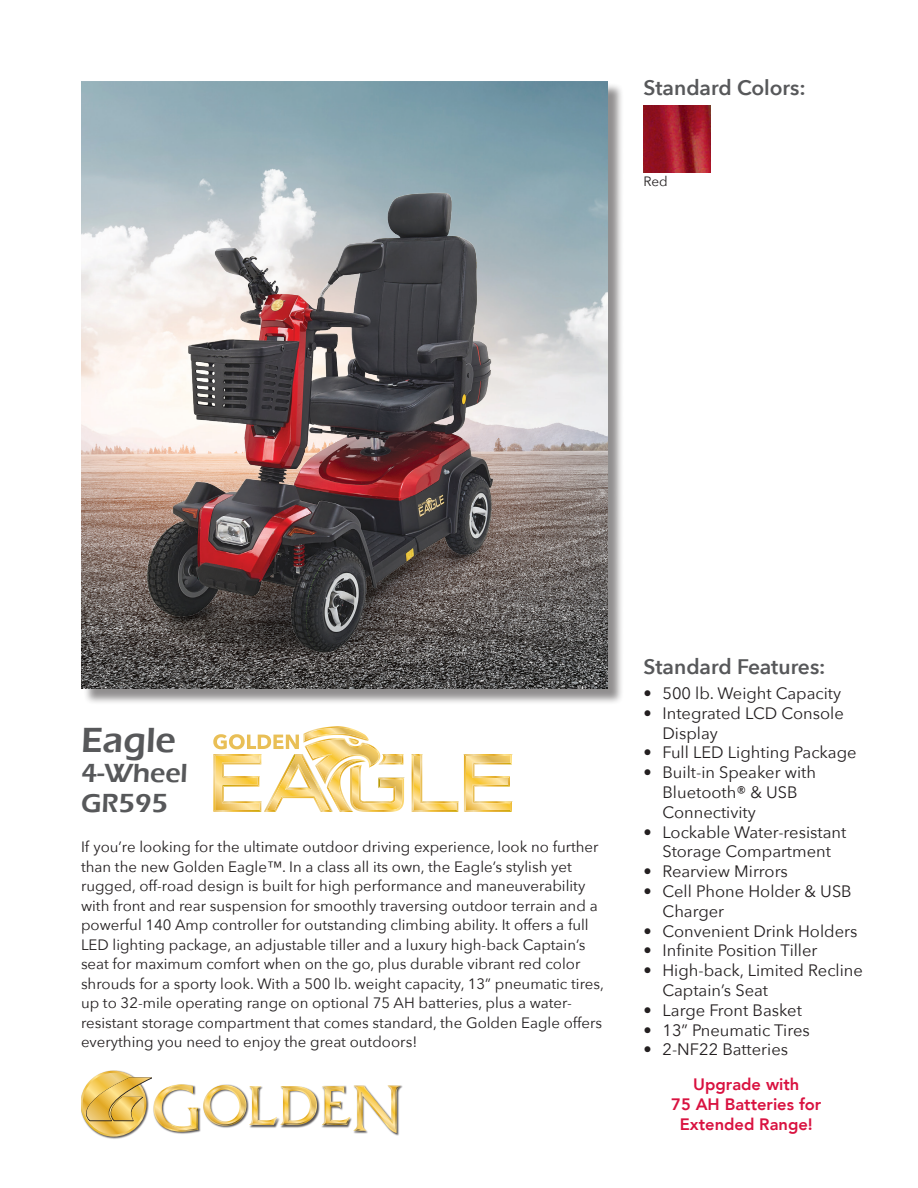
<style>
.page{position:relative;width:918px;height:1188px;background:#fff}
.page>*{position:absolute;margin:0;border:0;box-sizing:border-box;transform-origin:0 0}
.t1{font:600 36px "Eras ITC";color:#57585a}
.t2{font:600 27px "Eras ITC";color:#57585a}
.t3{font:600 21px "Avenir Next";color:#57585a}
.t4{font:16.5px/19.8px "Avenir Next";color:#231f20}
.t5{font:800 16.5px/19.8px "Avenir LT";color:#d91240;text-align:center}
.t6{font:15px/19.5px "Avenir Next";color:#231f20}
.t7{font:13.5px "Avenir Next";color:#231f20}
</style>
<div class="page">
<div style="left:83px;top:83px;width:541px;height:622px;background:#231f20;opacity:.5"></div>
<img style="left:81px;top:81px;width:527px;height:607px">
<img style="left:104px;top:1070px;width:21px;height:69px">
<svg style="left:81px;top:1071px;width:319px;height:66px"></svg>
<img style="left:644px;top:105px;width:67px;height:67px">
<svg style="left:412px;top:754px;width:46px;height:58px"></svg>
<svg style="left:464px;top:754px;width:48px;height:58px"></svg>
<svg style="left:213px;top:726px;width:191px;height:86px"></svg>
<img style="left:113px;top:172px;width:412px;height:499px">
<p class="t3" style="left:644px;top:69px;width:164px">Standard Colors:</p>
<p class="t7" style="left:644px;top:170px;width:26px">Red</p>
<p class="t1" style="left:81px;top:720px;width:96px">Eagle</p>
<p class="t2" style="left:81px;top:758px;width:108px">4-Wheel</p>
<p class="t2" style="left:81px;top:788px;width:89px">GR595</p>
<p class="t6" style="left:81px;top:837px;width:524px">If you’re looking for the ultimate outdoor driving experience, look no further than the new Golden Eagle™. In a class all its own, the Eagle’s stylish yet rugged, off-road design is built for high performance and maneuverability with front and rear suspension for smoothly traversing outdoor terrain and a powerful 140 Amp controller for outstanding climbing ability. It offers a full LED lighting package, an adjustable tiller and a luxury high-back Captain’s seat for maximum comfort when on the go, plus durable vibrant red color shrouds for a sporty look. With a 500 lb. weight capacity, 13” pneumatic tires, up to 32-mile operating range on optional 75 AH batteries, plus a water&shy;resistant storage compartment that comes standard, the Golden Eagle offers everything you need to enjoy the great outdoors!</p>
<p class="t3" style="left:644px;top:648px;width:184px">Standard Features:</p>
<p class="t4" style="left:644px;top:683px;width:199px">• 500 lb. Weight Capacity</p>
<p class="t4" style="left:662px;top:702px;width:183px;text-indent:-19px">• Integrated LCD Console<br>Display</p>
<p class="t4" style="left:644px;top:742px;width:215px">• Full LED Lighting Package</p>
<p class="t4" style="left:662px;top:762px;width:155px;text-indent:-19px">• Built-in Speaker with<br>Bluetooth® &amp; USB<br>Connectivity</p>
<p class="t4" style="left:644px;top:821px;width:204px;text-align:center">• Lockable Water-resistant<br>Storage Compartment</p>
<p class="t4" style="left:644px;top:861px;width:146px">• Rearview Mirrors</p>
<p class="t4" style="left:662px;top:881px;width:191px;text-indent:-19px">• Cell Phone Holder &amp; USB<br>Charger</p>
<p class="t4" style="left:644px;top:920px;width:215px">• Convenient Drink Holders</p>
<p class="t4" style="left:644px;top:940px;width:176px">• Infinite Position Tiller</p>
<p class="t4" style="left:662px;top:960px;width:202px;text-indent:-19px">• High-back, Limited Recline<br>Captain’s Seat</p>
<p class="t4" style="left:644px;top:999px;width:160px">• Large Front Basket</p>
<p class="t4" style="left:644px;top:1019px;width:168px">• 13” Pneumatic Tires</p>
<p class="t4" style="left:644px;top:1039px;width:146px">• 2-NF22 Batteries</p>
<p class="t5" style="left:671px;top:1075px;width:151px">Upgrade with<br>75 AH Batteries for<br>Extended Range!</p>
</div>
